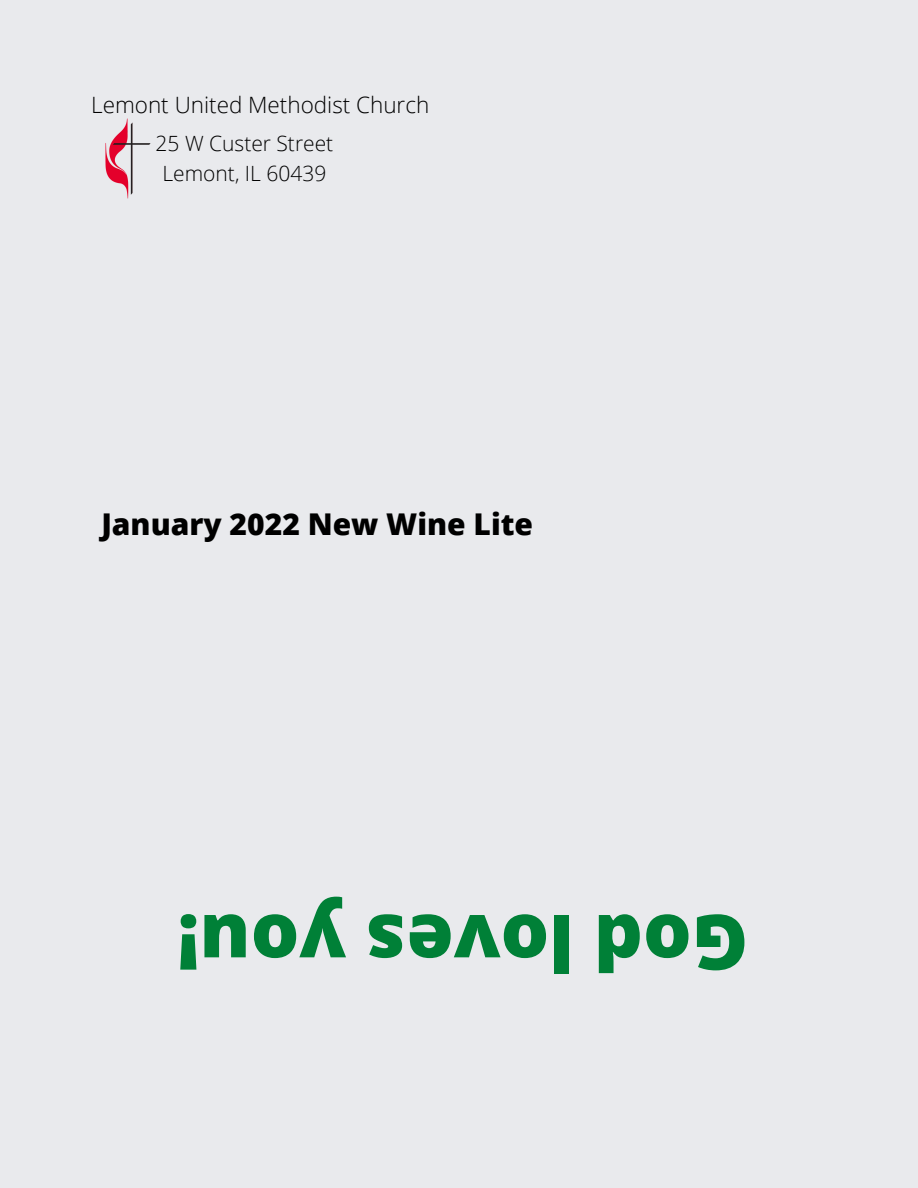
<style>
.page{position:relative;width:918px;height:1188px;background:#e9eaed}
.page>*{position:absolute;margin:0;border:0;box-sizing:border-box;transform-origin:0 0}
.t1{font:800 76.5px "Open Sans";color:#008037}
.t2{font:800 30px "Open Sans";color:#000}
.t3{font:300 22.5px "Open Sans";color:#000}
.t4{font:300 21px "Open Sans";color:#000}
</style>
<div class="page">
<img style="left:105px;top:119px;width:45px;height:80px">
<p class="t3" style="left:91px;top:89px;width:340px">Lemont United Methodist Church</p>
<p class="t4" style="left:156px;top:129px;width:179px">25 W Custer Street</p>
<p class="t4" style="left:162px;top:158px;width:165px">Lemont, IL 60439</p>
<p class="t2" style="left:101px;top:503px;width:433px">January 2022 New Wine Lite</p>
<p class="t1" style="left:748px;top:997px;width:572px;rotate:-180deg">God loves you!</p>
</div>
